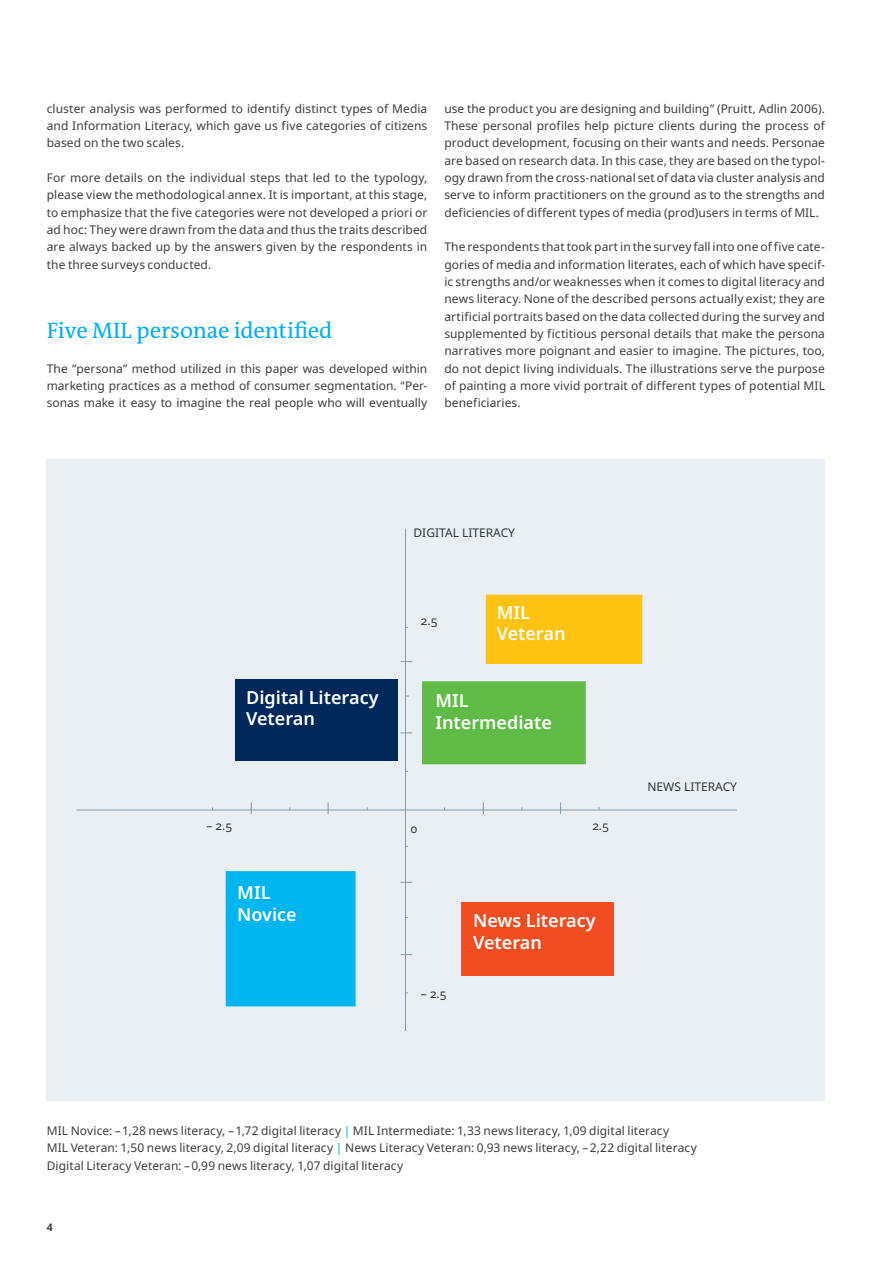
<style>
.page{position:relative;width:893px;height:1263px;background:#fff}
.page>*{position:absolute;margin:0;border:0;box-sizing:border-box;transform-origin:0 0}
.t1{font:22.5px "DW The Antiqua B W5 Plain";letter-spacing:-.005em;color:#00aeef}
.t2{font:600 18px/21.6px "Noto Sans";color:#fff}
.t3{font:12px/17.4px "Noto Sans";letter-spacing:.005em;color:#3e3e3f;text-align:justify}
.t4{font:12px "Noto Sans";color:#313739}
.t5{font:700 10.5px "Noto Sans";color:#3e3e3f}
.s1{color:#00b3ef}
</style>
<div class="page">
<div style="left:47px;top:459px;width:778px;height:641px;background:#eaeff4"></div>
<hr style="left:77px;top:810px;width:660px;height:1px;background:#839bac">
<hr style="left:405px;top:528px;width:1px;height:503px;background:#839bac">
<svg style="left:328px;top:802px;width:1px;height:12px"></svg>
<div style="left:226px;top:871px;width:130px;height:135px;background:#00b6f0;border:2px solid #00b6f0"></div>
<div style="left:461px;top:902px;width:153px;height:73px;background:#f04d22"></div>
<div style="left:236px;top:679px;width:162px;height:82px;background:#00285b"></div>
<div style="left:422px;top:681px;width:164px;height:83px;background:#60bb46;border:2px solid #60bb46"></div>
<div style="left:486px;top:595px;width:156px;height:69px;background:#fec210"></div>
<p class="t3" style="left:47px;top:100px;width:382px">cluster analysis was performed to identify distinct types of Media and Information Literacy, which gave us five categories of citizens based on the two scales.</p>
<p class="t3" style="left:47px;top:169px;width:382px">For more details on the individual steps that led to the typology, please view the methodological annex. It is important, at this stage, to emphasize that the five categories were not developed a priori or ad hoc: They were drawn from the data and thus the traits described are always backed up by the answers given by the respondents in the three surveys conducted.</p>
<h1 class="t1" style="left:47px;top:316px;width:287px">Five MIL personae identified</h1>
<p class="t3" style="left:47px;top:360px;width:382px">The “persona” method utilized in this paper was developed within marketing practices as a method of consumer segmentation. “Per&shy;sonas make it easy to imagine the real people who will eventually</p>
<p class="t3" style="left:444px;top:100px;width:382px">use the product you are designing and building” (Pruitt, Adlin 2006).<br>These personal profiles help picture clients during the process of product development, focusing on their wants and needs. Personae are based on research data. In this case, they are based on the typol&shy;ogy drawn from the cross-national set of data via cluster analysis and serve to inform practitioners on the ground as to the strengths and deficiencies of different types of media (prod)users in terms of MIL.</p>
<p class="t3" style="left:444px;top:238px;width:382px">The respondents that took part in the survey fall into one of five cate&shy;gories of media and information literates, each of which have specif&shy;ic strengths and/or weaknesses when it comes to digital literacy and news literacy. None of the described persons actually exist; they are artificial portraits based on the data collected during the survey and supplemented by fictitious personal details that make the persona narratives more poignant and easier to imagine. The pictures, too, do not depict living individuals. The illustrations serve the purpose of painting a more vivid portrait of different types of potential MIL beneficiaries.</p>
<p class="t4" style="left:414px;top:524px;width:103px">DIGITAL LITERACY</p>
<h2 class="t2" style="left:246px;top:687px;width:134px">Digital Literacy<br>Veteran</h2>
<p class="t4" style="left:421px;top:612px;width:18px">2.5</p>
<h2 class="t2" style="left:497px;top:602px;width:70px">MIL<br>Veteran</h2>
<h2 class="t2" style="left:435px;top:690px;width:118px">MIL<br>Intermediate</h2>
<p class="t4" style="left:206px;top:817px;width:27px">– 2.5</p>
<p class="t4" style="left:410px;top:820px;width:9px">0</p>
<p class="t4" style="left:592px;top:817px;width:18px">2.5</p>
<h2 class="t2" style="left:237px;top:882px;width:61px">MIL<br>Novice</h2>
<p class="t4" style="left:421px;top:985px;width:27px">– 2.5</p>
<h2 class="t2" style="left:473px;top:910px;width:124px">News Literacy<br>Veteran</h2>
<p class="t4" style="left:647px;top:779px;width:91px">NEWS LITERACY</p>
<p class="t3" style="left:47px;top:1122px;width:652px;text-align:left">MIL Novice: –1,28 news literacy, –1,72 digital literacy <span class="s1">|</span> MIL Intermediate: 1,33 news literacy, 1,09 digital literacy<br>MIL Veteran: 1,50 news literacy, 2,09 digital literacy <span class="s1">|</span> News Literacy Veteran: 0,93 news literacy, –2,22 digital literacy<br>Digital Literacy Veteran: –0,99 news literacy, 1,07 digital literacy</p>
<p class="t5" style="left:47px;top:1220px;width:8px">4</p>
</div>
